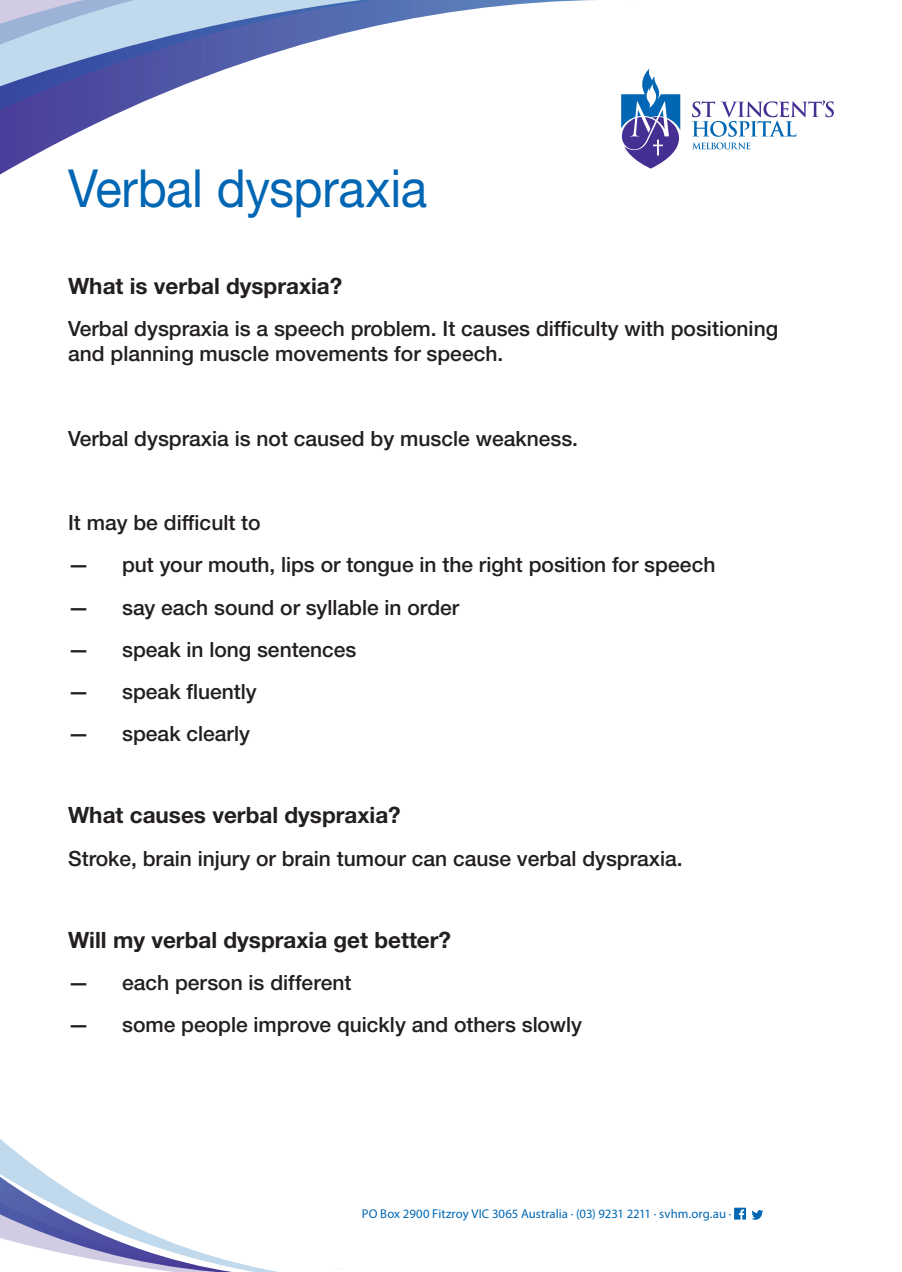
<style>
.page{position:relative;width:902px;height:1272px;background:#fff}
.page>*{position:absolute;margin:0;border:0;box-sizing:border-box;transform-origin:0 0}
.t1{font:52.5px "Helvetica Neue LT Std";letter-spacing:-.01em;color:#0166b3;scale:.93 1}
.t2{font:700 22.5px "Helvetica Neue LT Std";color:#231f20}
.t3{font:500 21px/25.2px "Helvetica Neue LT Std";color:#231f20}
.t4{font:12.75px "Myriad Pro";letter-spacing:.005em;color:#0166b3}
</style>
<div class="page">
<svg style="left:0;top:1139px;width:336px;height:132px"></svg>
<svg style="left:0;top:1176px;width:232px;height:95px"></svg>
<svg style="left:0;top:0;width:833px;height:169px"></svg>
<svg style="left:734px;top:1207px;width:29px;height:12px"></svg>
<h1 class="t1" style="left:68px;top:157px;width:387px">Verbal dyspraxia</h1>
<p class="t2" style="left:68px;top:272px;width:276px">What is verbal dyspraxia?</p>
<p class="t3" style="left:68px;top:315px;width:711px">Verbal dyspraxia is a speech problem. It causes difficulty with positioning and planning muscle movements for speech.</p>
<p class="t3" style="left:68px;top:425px;width:511px">Verbal dyspraxia is not caused by muscle weakness.</p>
<p class="t3" style="left:68px;top:510px;width:194px">It may be difficult to</p>
<p class="t3" style="left:68px;top:552px;width:648px">— put your mouth, lips or tongue in the right position for speech</p>
<p class="t3" style="left:68px;top:594px;width:393px">— say each sound or syllable in order</p>
<p class="t3" style="left:68px;top:636px;width:290px">— speak in long sentences</p>
<p class="t3" style="left:68px;top:678px;width:190px">— speak fluently</p>
<p class="t3" style="left:68px;top:721px;width:183px">— speak clearly</p>
<p class="t2" style="left:68px;top:801px;width:334px">What causes verbal dyspraxia?</p>
<p class="t3" style="left:68px;top:845px;width:616px">Stroke, brain injury or brain tumour can cause verbal dyspraxia.</p>
<p class="t2" style="left:68px;top:925px;width:384px">Will my verbal dyspraxia get better?</p>
<p class="t3" style="left:68px;top:969px;width:285px">— each person is different</p>
<p class="t3" style="left:68px;top:1011px;width:515px">— some people improve quickly and others slowly</p>
<p class="t4" style="left:362px;top:1205px;width:371px">PO Box 2900 Fitzroy VIC 3065 Australia · (03) 9231 2211 · svhm.org.au ·</p>
</div>
